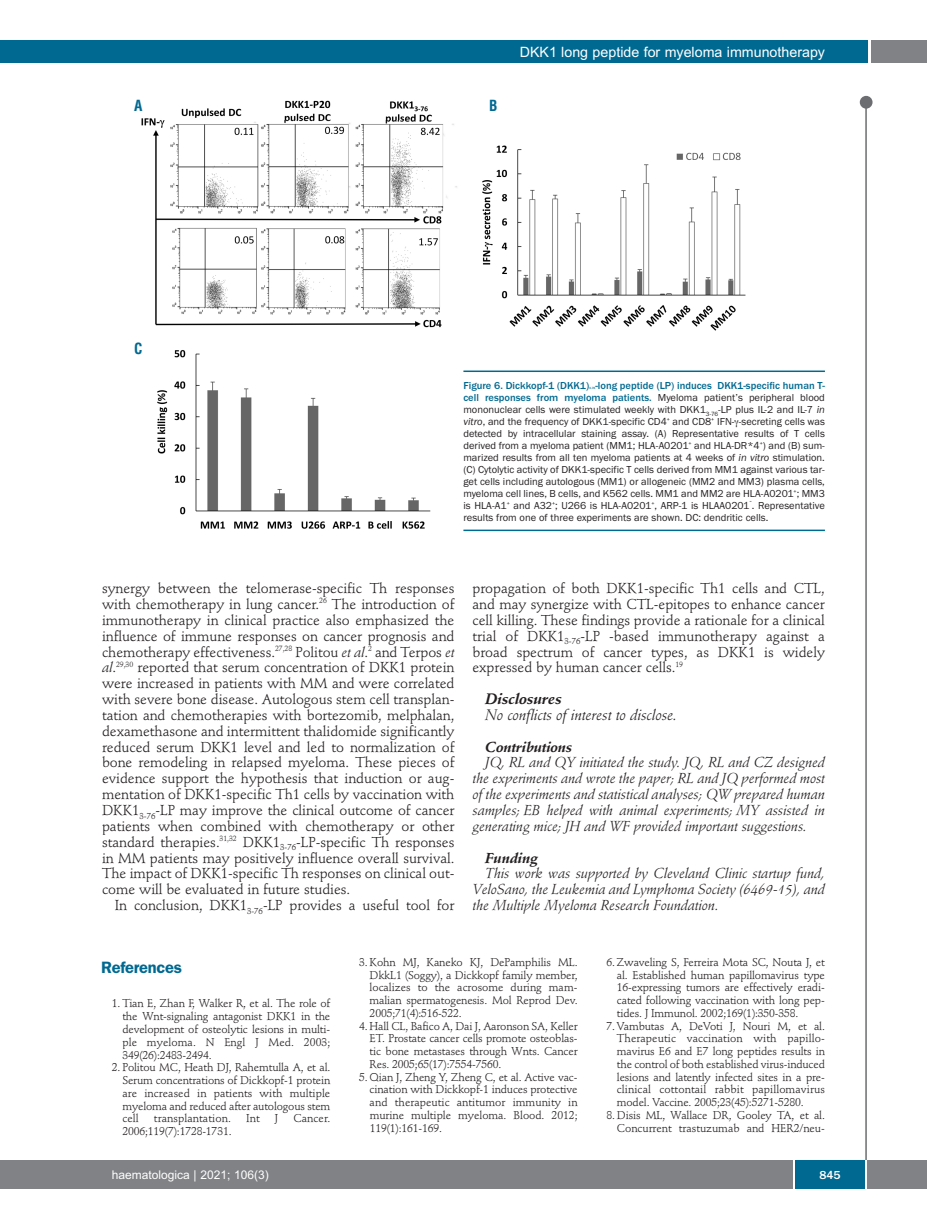
<style>
.page{position:relative;width:927px;height:1225px;background:#fff}
.page>*{position:absolute;margin:0;border:0;box-sizing:border-box;transform-origin:0 0}
.t1{font:600 16.5px "Franklin Gothic";letter-spacing:-.015em;color:#006991}
.t2{font:italic 15px "Stempel Schneidler";letter-spacing:-.005em;color:#231f20}
.t3{font:italic 700 15px "Stempel Schneidler";letter-spacing:-.005em;color:#231f20}
.t4{font:700 condensed 15px "Helvetica";color:#006991}
.t5{font:14.25px/15.9px "Stempel Schneidler";letter-spacing:-.005em;color:#231f20;text-align:justify}
.t6{font:italic 14.25px/15.9px "Stempel Schneidler";letter-spacing:-.005em;color:#231f20;text-align:justify}
.t7{font:14.25px "Arial";color:#fff}
.t8{font:italic 700 14.25px "Stempel Schneidler";letter-spacing:-.005em;color:#231f20}
.t9{font:12px "Arial";color:#fff}
.t10{font:500 12px "Franklin Gothic";color:#fff}
.t11{font:11.25px/12.8px "Stempel Schneidler";letter-spacing:-.015em;color:#231f20;text-align:justify}
.t12{font:11.25px "Stempel Schneidler";letter-spacing:.005em;color:#231f20}
.t13{font:10.5px/12px "Franklin Gothic";color:#231f20;text-align:justify}
.t14{font:500 10.5px "Franklin Gothic";color:#006991}
.t15{font:7.5px "Stempel Schneidler";color:#231f20}
.t16{font:500 3.15px "Franklin Gothic";color:#006991}
.s1{font-weight:500;color:#006991}
.s2{font-style:italic}
</style>
<div class="page">
<div style="left:860px;top:96px;width:12px;height:13px;background:#6c6d70;border-radius:50%"></div>
<hr style="left:865px;top:98px;width:2px;height:1062px;background:#6c6d70">
<div style="left:871px;top:40px;width:56px;height:22px;background:#808285"></div>
<div style="left:18px;top:40px;width:849px;height:22px;background:#006991"></div>
<div style="left:17px;top:1160px;width:910px;height:28px;background:#808285"></div>
<div style="left:795px;top:1160px;width:70px;height:28px;background:#006991"></div>
<hr style="left:793px;top:1160px;width:2px;height:28px;background:#fff">
<hr style="left:865px;top:1160px;width:2px;height:28px;background:#fff">
<div style="left:0;top:40px;width:19px;height:22px;background:#006991"></div>
<div style="left:0;top:1160px;width:18px;height:28px;background:#808285"></div>
<img style="left:141px;top:100px;width:616px;height:432px">
<hr style="left:463px;top:370px;width:362px;height:2px;background:#006991">
<hr style="left:463px;top:529px;width:362px;height:2px;background:#006991">
<svg style="left:735px;top:420px;width:4px;height:7px"></svg>
<h2 class="t4" style="left:134px;top:97px;width:10px">A</h2>
<h2 class="t4" style="left:489px;top:97px;width:10px">B</h2>
<p class="t7" style="left:520px;top:44px;width:307px">DKK1 long peptide for myeloma immunotherapy</p>
<h2 class="t4" style="left:134px;top:340px;width:10px">C</h2>
<p class="t13" style="left:463px;top:379px;width:363px;text-indent:132px"><span class="s1">-long peptide (LP) induces DKK1-specific human T&shy;cell responses from myeloma patients.</span> Myeloma patient’s peripheral blood mononuclear cells were stimulated weekly with DKK1<sub>3-76</sub>-LP plus IL-2 and IL-7 <span class="s2">in vitro</span>, and the frequency of DKK1-specific CD4<sup>+</sup> and CD8<sup>+</sup> IFN- -secreting cells was detected by intracellular staining assay. (A) Representative results of T cells derived from a myeloma patient (MM1; HLA-A0201<sup>+</sup> and HLA-DR*4<sup>+</sup>) and (B) sum&shy;marized results from all ten myeloma patients at 4 weeks of <span class="s2">in vitro</span> stimulation. (C) Cytolytic activity of DKK1-specific T cells derived from MM1 against various tar&shy;get cells including autologous (MM1) or allogeneic (MM2 and MM3) plasma cells, myeloma cell lines, B cells, and K562 cells. MM1 and MM2 are HLA-A0201<sup>+</sup>; MM3 is HLA-A1<sup>+</sup> and A32<sup>+</sup>; U266 is HLA-A0201<sup>+</sup>, ARP-1 is HLAA0201 . Representative</p>
<p class="t14" style="left:463px;top:379px;width:127px">Figure 6. Dickkopf-1 (DKK1)</p>
<p class="t16" style="left:589px;top:386px;width:8px">3-76</p>
<p class="t15" style="left:749px;top:498px;width:4px">-</p>
<p class="t13" style="left:463px;top:511px;width:306px">results from one of three experiments are shown. DC: dendritic cells.</p>
<p class="t5" style="left:102px;top:581px;width:354px">synergy between the telomerase-specific Th responses with chemotherapy in lung cancer.<sup>26</sup> The introduction of immunotherapy in clinical practice also emphasized the influence of immune responses on cancer prognosis and chemotherapy effectiveness.<sup>27,28</sup> Politou <span class="s2">et al</span>.<sup>2</sup> and Terpos <span class="s2">et al</span>.<sup>29,30</sup> reported that serum concentration of DKK1 protein were increased in patients with MM and were correlated with severe bone disease. Autologous stem cell transplan&shy;tation and chemotherapies with bortezomib, melphalan, dexamethasone and intermittent thalidomide significantly reduced serum DKK1 level and led to normalization of bone remodeling in relapsed myeloma. These pieces of evidence support the hypothesis that induction or aug&shy;mentation of DKK1-specific Th1 cells by vaccination with DKK1<sub>3-76</sub>-LP may improve the clinical outcome of cancer patients when combined with chemotherapy or other standard therapies.<sup>31,32</sup> DKK1<sub>3-76</sub>-LP-specific Th responses in MM patients may positively influence overall survival.<br>The impact of DKK1-specific Th responses on clinical out&shy;come will be evaluated in future studies.</p>
<p class="t5" style="left:115px;top:898px;width:341px">In conclusion, DKK1<sub>3-76</sub>-LP provides a useful tool for</p>
<p class="t5" style="left:472px;top:581px;width:354px">propagation of both DKK1-specific Th1 cells and CTL, and may synergize with CTL-epitopes to enhance cancer cell killing. These findings provide a rationale for a clinical trial of DKK1<sub>3-76</sub>-LP -based immunotherapy against a broad spectrum of cancer types, as DKK1 is widely expressed by human cancer cells.<sup>19</sup></p>
<h2 class="t3" style="left:485px;top:692px;width:78px">Disclosures</h2>
<h2 class="t2" style="left:485px;top:708px;width:193px">No conflicts of interest to disclose.</h2>
<p class="t8" style="left:485px;top:741px;width:89px">Contributions</p>
<p class="t6" style="left:472px;top:756px;width:354px;text-indent:13px">JQ, RL and QY initiated the study. JQ, RL and CZ designed the experiments and wrote the paper; RL and JQ performed most of the experiments and statistical analyses; QW prepared human samples; EB helped with animal experiments; MY assisted in generating mice; JH and WF provided important suggestions.</p>
<p class="t8" style="left:485px;top:851px;width:54px">Funding</p>
<p class="t6" style="left:472px;top:867px;width:354px;text-indent:13px">This work was supported by Cleveland Clinic startup fund, VeloSano, the Leukemia and Lymphoma Society (6469-15), and the Multiple Myeloma Research Foundation.</p>
<h1 class="t1" style="left:101px;top:962px;width:82px">References</h1>
<p class="t11" style="left:122px;top:998px;width:209px;text-indent:-10px">1. Tian E, Zhan F, Walker R, et al. The role of the Wnt-signaling antagonist DKK1 in the development of osteolytic lesions in multi&shy;ple myeloma. N Engl J Med. 2003; 349(26):2483-2494.</p>
<p class="t11" style="left:122px;top:1062px;width:210px;text-indent:-10px">2. Politou MC, Heath DJ, Rahemtulla A, et al.<br>Serum concentrations of Dickkopf-1 protein are increased in patients with multiple myeloma and reduced after autologous stem cell</p>
<p class="t12" style="left:154px;top:1113px;width:79px">transplantation.</p>
<p class="t11" style="left:246px;top:1113px;width:15px">Int</p>
<p class="t11" style="left:275px;top:1113px;width:5px">J</p>
<p class="t11" style="left:293px;top:1113px;width:39px">Cancer.</p>
<p class="t11" style="left:122px;top:1125px;width:111px">2006;119(7):1728-1731.</p>
<p class="t11" style="left:370px;top:956px;width:209px;text-indent:-10px">3. Kohn MJ, Kaneko KJ, DePamphilis ML.<br>DkkL1 (Soggy), a Dickkopf family member, localizes to the acrosome during mam&shy;malian spermatogenesis. Mol Reprod Dev.<br>2005;71(4):516-522.</p>
<p class="t11" style="left:370px;top:1020px;width:209px;text-indent:-10px">4. Hall CL, Bafico A, Dai J, Aaronson SA, Keller ET. Prostate cancer cells promote osteoblas&shy;tic bone metastases through Wnts. Cancer Res. 2005;65(17):7554-7560.</p>
<p class="t11" style="left:370px;top:1071px;width:210px;text-indent:-10px">5. Qian J, Zheng Y, Zheng C, et al. Active vac&shy;cination with Dickkopf-1 induces protective and therapeutic antitumor immunity in murine multiple myeloma. Blood. 2012; 119(1):161-169.</p>
<p class="t11" style="left:617px;top:956px;width:209px;text-indent:-10px">6. Zwaveling S, Ferreira Mota SC, Nouta J, et al. Established human papillomavirus type 16-expressing tumors are effectively eradi&shy;cated following vaccination with long pep&shy;tides. J Immunol. 2002;169(1):350-358.</p>
<p class="t11" style="left:617px;top:1020px;width:209px;text-indent:-10px">7. Vambutas A, DeVoti J, Nouri M, et al.<br>Therapeutic vaccination with papillo&shy;mavirus E6 and E7 long peptides results in the control of both established virus-induced lesions and latently infected sites in a pre&shy;clinical cottontail rabbit papillomavirus model. Vaccine. 2005;23(45):5271-5280.</p>
<p class="t11" style="left:606px;top:1109px;width:220px;text-align:right">8. Disis ML, Wallace DR, Gooley TA, et al.<br>Concurrent trastuzumab and HER2/neu-</p>
<p class="t9" style="left:112px;top:1167px;width:158px">haematologica | 2021; 106(3)</p>
<p class="t10" style="left:819px;top:1167px;width:23px">845</p>
</div>
